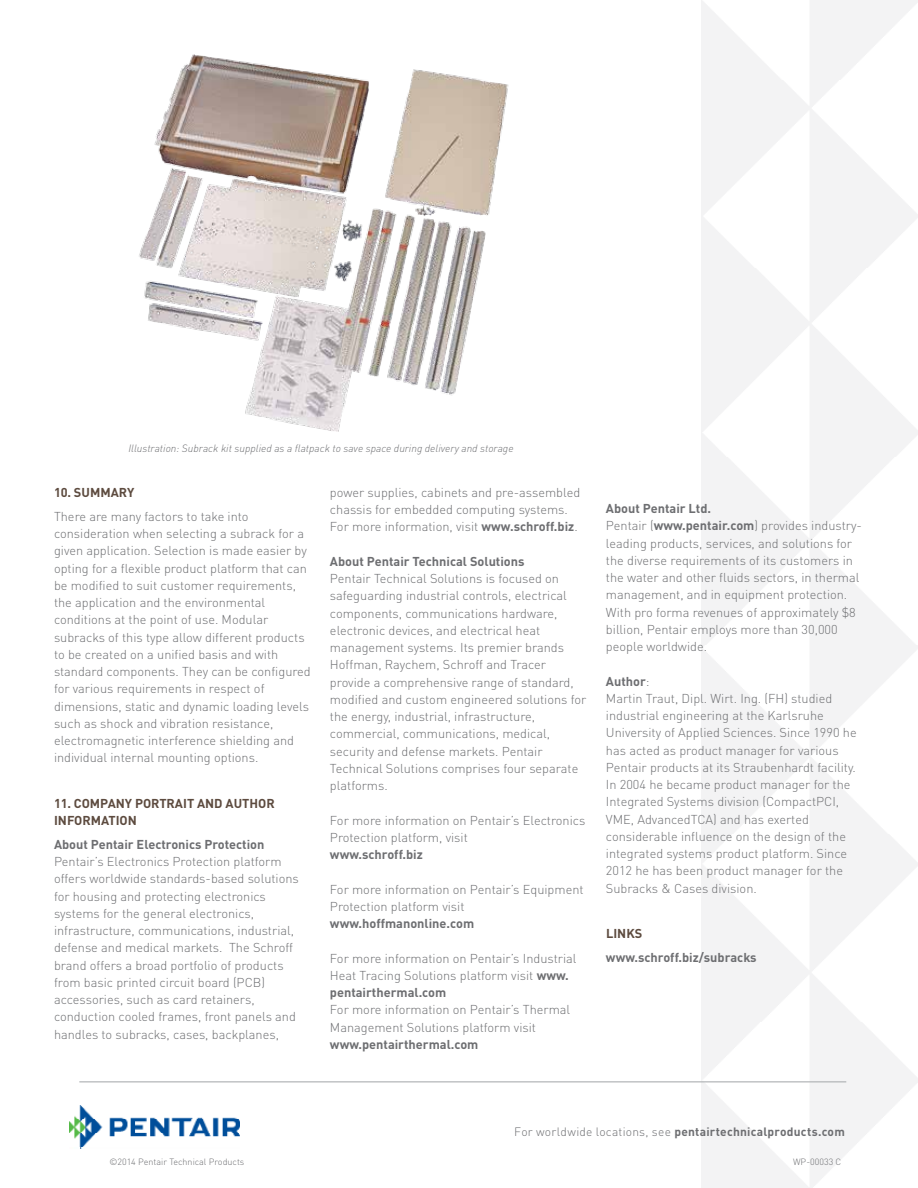
<style>
.page{position:relative;width:918px;height:1188px;background:#fff}
.page>*{position:absolute;margin:0;border:0;box-sizing:border-box;transform-origin:0 0}
.t1{font:300 12.75px/17.2px "DIN Pro";color:#6d6e71}
.t2{font:700 12.75px "DIN Pro";color:#6d6e71}
.t3{font:700 12.75px/17.2px "DIN Pro";color:#5d4b3f}
.t4{font:700 12px "DIN Pro";letter-spacing:.015em;color:#6d6e71}
.t5{font:italic 300 10.5px "DIN Pro";color:#6d6e71}
.t6{font:300 9px "DIN Pro";color:#6d6e71}
.s1{font-weight:700}
.s2{font-weight:300}
</style>
<div class="page">
<img style="left:70px;top:1106px;width:170px;height:43px">
<img style="left:139px;top:54px;width:370px;height:378px">
<hr style="left:79px;top:1081px;width:767px;height:1px;background:#b1b4b6">
<p class="t5" style="left:128px;top:440px;width:387px">Illustration: Subrack kit supplied as a flatpack to save space during delivery and storage</p>
<p class="t3" style="left:54px;top:482px;width:82px">10. Summary</p>
<p class="t1" style="left:54px;top:506px;width:258px">There are many factors to take into consideration when selecting a subrack for a given application. Selection is made easier by opting for a flexible product platform that can be modified to suit customer requirements, the application and the environmental conditions at the point of use. Modular subracks of this type allow different products to be created on a unified basis and with standard components. They can be configured for various requirements in respect of dimensions, static and dynamic loading levels such as shock and vibration resistance, electromagnetic interference shielding and individual internal mounting options.</p>
<p class="t3" style="left:54px;top:793px;width:222px">11. Company portrait and author i nformation</p>
<p class="t2" style="left:54px;top:834px;width:212px">About Pentair Electronics Protection</p>
<p class="t1" style="left:54px;top:852px;width:246px">Pentair’s Electronics Protection platform offers worldwide standards-based solutions for housing and protecting electronics systems for the general electronics, infrastructure, communications, industrial, defense and medical markets. The Schroff brand offers a broad portfolio of products from basic printed circuit board (PCB) accessories, such as card retainers, conduction cooled frames, front panels and handles to subracks, cases, backplanes,</p>
<p class="t1" style="left:330px;top:482px;width:252px">power supplies, cabinets and pre-assembled chassis for embedded computing systems.<br>For more information, visit <span class="s1">www.schroff.biz</span>.</p>
<p class="t2" style="left:330px;top:551px;width:196px">About Pentair Technical Solutions</p>
<p class="t1" style="left:330px;top:569px;width:258px">Pentair Technical Solutions is focused on safeguarding industrial controls, electrical components, communications hardware, electronic devices, and electrical heat management systems. Its premier brands Hoffman, Raychem, Schroff and Tracer provide a comprehensive range of standard, modified and custom engineered solutions for the energy, industrial, infrastructure, commercial, communications, medical, security and defense markets. Pentair Technical Solutions comprises four separate platforms.</p>
<p class="t1" style="left:330px;top:810px;width:257px">For more information on Pentair’s Electronics<br>Protection platform, visit</p>
<p class="t2" style="left:330px;top:844px;width:94px">www.schroff.biz</p>
<p class="t1" style="left:330px;top:879px;width:255px">For more information on Pentair’s Equipment<br>Protection platform visit</p>
<p class="t2" style="left:330px;top:913px;width:146px">www.hoffmanonline.com</p>
<p class="t1" style="left:330px;top:948px;width:248px">For more information on Pentair’s Industrial<br>Heat Tracing Solutions platform visit <span class="s1">www. pentairthermal.com</span></p>
<p class="t1" style="left:330px;top:1000px;width:242px">For more information on Pentair’s Thermal<br>Management Solutions platform visit</p>
<p class="t2" style="left:330px;top:1034px;width:150px">www.pentairthermal.com</p>
<p class="t1" style="left:606px;top:499px;width:257px"><span class="s1">About Pentair Ltd.<br></span>Pentair (<span class="s1">www.pentair.com</span>) provides industry&shy;leading products, services, and solutions for the diverse requirements of its customers in the water and other fluids sectors, in thermal management, and in equipment protection.<br>With pro forma revenues of approximately $8 billion, Pentair employs more than 30,000 people worldwide.</p>
<p class="t1" style="left:606px;top:671px;width:252px"><span class="s1">Author</span>:<br>Martin Traut, Dipl. Wirt. Ing. (FH) studied industrial engineering at the Karlsruhe University of Applied Sciences. Since 1990 he has acted as product manager for various Pentair products at its Straubenhardt facility.<br>In 2004 he became product manager for the Integrated Systems division (CompactPCI, VME, AdvancedTCA) and has exerted considerable influence on the design of the integrated systems product platform. Since 2012 he has been product manager for the Subracks &amp; Cases division.</p>
<p class="t3" style="left:606px;top:923px;width:38px">Links</p>
<p class="t2" style="left:606px;top:947px;width:152px">www.schroff.biz/subracks</p>
<p class="t4" style="left:514px;top:1121px;width:332px"><span class="s2">For worldwide locations, see</span> pentairtechnicalproducts.com</p>
<p class="t6" style="left:109px;top:1155px;width:136px">©2014 Pentair Technical Products</p>
<p class="t6" style="left:793px;top:1155px;width:50px">WP-00033 C</p>
</div>
